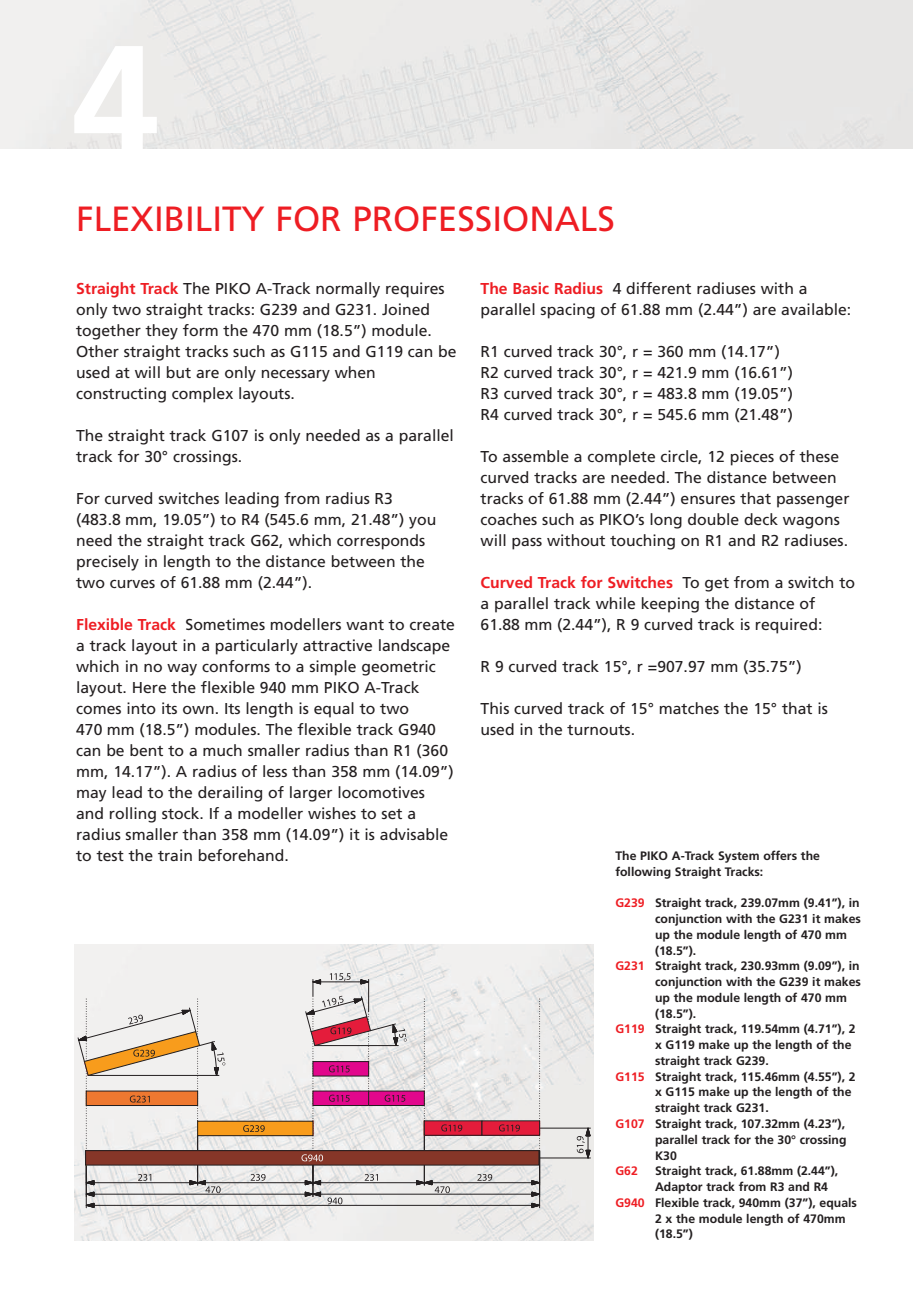
<style>
.page{position:relative;width:913px;height:1315px;background:#fff}
.page>*{position:absolute;margin:0;border:0;box-sizing:border-box;transform-origin:0 0}
.t1{font:700 157.5px "Frutiger";color:#fff}
.t2{font:35px "Frutiger";color:#ee1d23}
.t3{font:15.75px/21px "Frutiger";color:#231f20}
.t4{font:700 12.25px/15.8px "Frutiger";color:#231f20}
.t5{font:700 12.25px "Frutiger";color:#ee1d23}
.s1{font-weight:700;color:#ee1d23}
.s2{color:#ee1d23}
</style>
<div class="page">
<img style="left:74px;top:944px;width:520px;height:296px">
<img style="left:0;top:0;width:913px;height:149px">
<svg style="left:365px;top:1174px;width:13px;height:6px"></svg>
<hr style="left:313px;top:1182px;width:111px;height:1px;background:#231f20">
<hr style="left:424px;top:1121px;width:1px;height:64px;background:#231f20">
<svg style="left:477px;top:1174px;width:15px;height:6px"></svg>
<hr style="left:424px;top:1182px;width:115px;height:1px;background:#231f20">
<svg style="left:531px;top:1179px;width:10px;height:6px"></svg>
<svg style="left:416px;top:1179px;width:34px;height:14px"></svg>
<hr style="left:313px;top:1193px;width:226px;height:1px;background:#231f20">
<hr style="left:312px;top:1150px;width:1px;height:46px;background:#231f20">
<hr style="left:86px;top:1193px;width:227px;height:1px;background:#231f20">
<svg style="left:304px;top:1191px;width:17px;height:6px"></svg>
<svg style="left:251px;top:1174px;width:14px;height:6px"></svg>
<hr style="left:198px;top:1182px;width:115px;height:1px;background:#231f20">
<svg style="left:304px;top:1179px;width:17px;height:6px"></svg>
<hr style="left:197px;top:1121px;width:1px;height:64px;background:#231f20">
<svg style="left:138px;top:1174px;width:13px;height:6px"></svg>
<hr style="left:86px;top:1182px;width:112px;height:1px;background:#231f20">
<svg style="left:189px;top:1179px;width:32px;height:14px"></svg>
<svg style="left:85px;top:1179px;width:10px;height:6px"></svg>
<hr style="left:539px;top:1157px;width:51px;height:1px;background:#231f20">
<hr style="left:539px;top:1127px;width:51px;height:1px;background:#231f20">
<svg style="left:577px;top:1127px;width:14px;height:32px"></svg>
<hr style="left:86px;top:1150px;width:1px;height:57px;background:#231f20">
<hr style="left:539px;top:1150px;width:1px;height:57px;background:#231f20">
<svg style="left:327px;top:1197px;width:15px;height:7px"></svg>
<hr style="left:86px;top:1205px;width:453px;height:1px;background:#231f20">
<svg style="left:85px;top:1191px;width:10px;height:17px"></svg>
<svg style="left:531px;top:1191px;width:10px;height:17px"></svg>
<svg style="left:424px;top:999px;width:1px;height:121px"></svg>
<svg style="left:539px;top:999px;width:1px;height:151px"></svg>
<div style="left:198px;top:1121px;width:115px;height:14px;background:#f89c1c"></div>
<div style="left:424px;top:1120px;width:58px;height:15px;background:#e41c3b"></div>
<div style="left:482px;top:1120px;width:57px;height:15px;background:#e41c3b"></div>
<div style="left:86px;top:1150px;width:453px;height:15px;background:#863628"></div>
<div style="left:85px;top:1150px;width:454px;height:15px;border:1px solid #231f20"></div>
<div style="left:369px;top:1091px;width:55px;height:14px;background:#e2078c"></div>
<svg style="left:78px;top:999px;width:147px;height:166px"></svg>
<svg style="left:243px;top:1125px;width:22px;height:7px"></svg>
<svg style="left:301px;top:973px;width:106px;height:188px"></svg>
<svg style="left:441px;top:1124px;width:21px;height:7px"></svg>
<svg style="left:499px;top:1124px;width:21px;height:7px"></svg>
<h1 class="t1" style="left:72px;top:38px;width:89px">4</h1>
<h2 class="t2" style="left:76px;top:205px;width:540px">FLEXIBILITY FOR PROFESSIONALS</h2>
<p class="t3" style="left:76px;top:279px;width:382px"><span class="s1">Straight Track</span> The PIKO A-Track normally requires only two straight tracks: G239 and G231. Joined together they form the 470 mm (18.5”) module.<br>Other straight tracks such as G115 and G119 can be used at will but are only necessary when constructing complex layouts.</p>
<p class="t3" style="left:76px;top:426px;width:379px">The straight track G107 is only needed as a parallel track for 30° crossings.</p>
<p class="t3" style="left:76px;top:489px;width:362px">For curved switches leading from radius R3 (483.8 mm, 19.05”) to R4 (545.6 mm, 21.48”) you need the straight track G62, which corresponds precisely in length to the distance between the two curves of 61.88 mm (2.44”).</p>
<p class="t3" style="left:76px;top:615px;width:380px"><span class="s1">Flexible Track</span> Sometimes modellers want to create a track layout in a particularly attractive landscape which in no way conforms to a simple geometric layout. Here the flexible 940 mm PIKO A-Track comes into its own. Its length is equal to two<br>470 mm (18.5”) modules. The flexible track G940 can be bent to a much smaller radius than R1 (360 mm, 14.17”). A radius of less than 358 mm (14.09”) may lead to the derailing of larger locomotives and rolling stock. If a modeller wishes to set a radius smaller than 358 mm (14.09”) it is advisable to test the train beforehand.</p>
<p class="t3" style="left:480px;top:279px;width:372px"><span class="s1">The Basic Radius</span> 4 different radiuses with a parallel spacing of 61.88 mm (2.44”) are available:</p>
<p class="t3" style="left:480px;top:342px;width:314px">R1 curved track 30°, r = 360 mm (14.17”)<br>R2 curved track 30°, r = 421.9 mm (16.61”)<br>R3 curved track 30°, r = 483.8 mm (19.05”)<br>R4 curved track 30°, r = 545.6 mm (21.48”)</p>
<p class="t3" style="left:480px;top:447px;width:370px">To assemble a complete circle, 12 pieces of these curved tracks are needed. The distance between tracks of 61.88 mm (2.44”) ensures that passenger coaches such as PIKO’s long double deck wagons will pass without touching on R1 and R2 radiuses.</p>
<p class="t3" style="left:480px;top:573px;width:376px"><span class="s1">Curved Track for Switches</span> To get from a switch to a parallel track while keeping the distance of<br>61.88 mm (2.44”), R 9 curved track is required:</p>
<p class="t3" style="left:480px;top:657px;width:323px">R 9 curved track 15°, r =907.97 mm (35.75”)</p>
<p class="t3" style="left:480px;top:699px;width:349px">This curved track of 15° matches the 15° that is used in the turnouts.</p>
<p class="t4" style="left:615px;top:849px;width:206px">The PIKO A-Track System offers the following Straight Tracks:</p>
<p class="t4" style="left:615px;top:896px;width:246px"><span class="s2">G239</span> Straight track, 239.07mm (9.41”), in</p>
<p class="t4" style="left:655px;top:912px;width:207px">conjunction with the G231 it makes</p>
<p class="t4" style="left:655px;top:927px;width:193px">up the module length of 470 mm</p>
<p class="t4" style="left:655px;top:943px;width:43px">(18.5”).</p>
<p class="t4" style="left:615px;top:959px;width:246px"><span class="s2">G231</span> Straight track, 230.93mm (9.09”), in</p>
<p class="t4" style="left:655px;top:975px;width:207px">conjunction with the G239 it makes</p>
<p class="t4" style="left:655px;top:990px;width:193px">up the module length of 470 mm</p>
<p class="t4" style="left:655px;top:1006px;width:43px">(18.5”).</p>
<p class="t4" style="left:615px;top:1022px;width:242px"><span class="s2">G119</span> Straight track, 119.54mm (4.71”), 2</p>
<p class="t4" style="left:655px;top:1038px;width:198px">x G119 make up the length of the</p>
<p class="t4" style="left:655px;top:1053px;width:115px">straight track G239.</p>
<p class="t4" style="left:615px;top:1069px;width:242px"><span class="s2">G115</span> Straight track, 115.46mm (4.55”), 2</p>
<p class="t4" style="left:655px;top:1085px;width:198px">x G115 make up the length of the</p>
<p class="t4" style="left:655px;top:1101px;width:115px">straight track G231.</p>
<p class="t4" style="left:615px;top:1116px;width:231px"><span class="s2">G107</span> Straight track, 107.32mm (4.23”),</p>
<p class="t4" style="left:655px;top:1132px;width:193px">parallel track for the 30° crossing</p>
<p class="t4" style="left:655px;top:1148px;width:23px">K30</p>
<p class="t5" style="left:615px;top:1166px;width:24px">G62</p>
<p class="t4" style="left:655px;top:1164px;width:185px">Straight track, 61.88mm (2.44”),</p>
<p class="t4" style="left:655px;top:1179px;width:174px">Adaptor track from R3 and R4</p>
<p class="t4" style="left:615px;top:1195px;width:243px"><span class="s2">G940</span> Flexible track, 940mm (37”), equals</p>
<p class="t4" style="left:655px;top:1211px;width:192px">2 x the module length of 470mm</p>
<p class="t4" style="left:655px;top:1227px;width:39px">(18.5”)</p>
</div>
